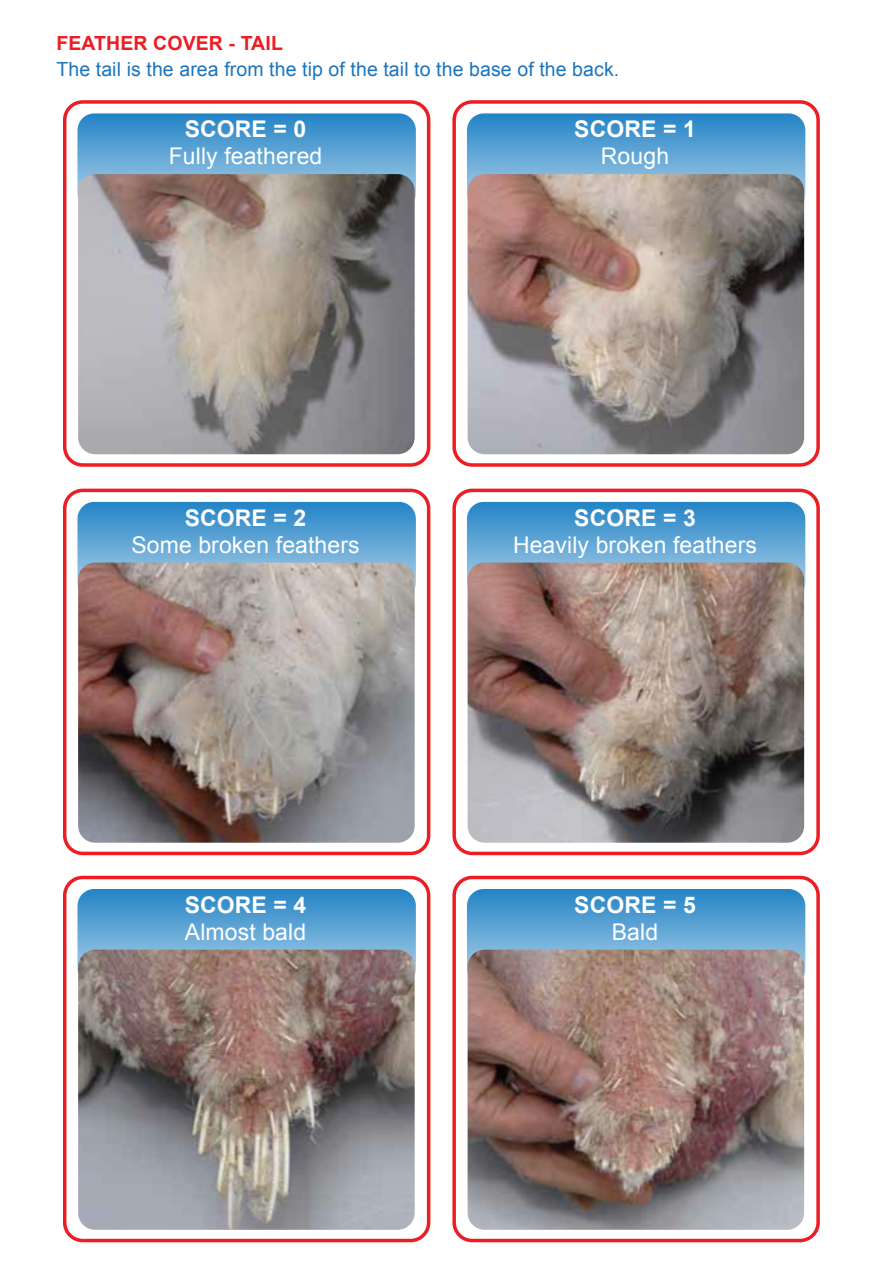
<style>
.page{position:relative;width:893px;height:1263px;background:#fff}
.page>*{position:absolute;margin:0;border:0;box-sizing:border-box;transform-origin:0 0}
.t1{font:22.95px "Arial";letter-spacing:.005em;color:#fff}
.t2{font:700 22.95px "Arial";letter-spacing:.005em;color:#fff}
.t3{font:19.5px "Arial";letter-spacing:.005em;color:#1c75bc}
.t4{font:700 19.5px "Arial";letter-spacing:.005em;color:#ed1d24}
</style>
<div class="page">
<svg style="left:77px;top:113px;width:339px;height:86px;background:#549fd2"></svg>
<div style="left:63px;top:100px;width:367px;height:367px;border:4px solid #ed1d24;border-radius:18px"></div>
<img style="left:78px;top:174px;width:337px;height:280px">
<svg style="left:467px;top:113px;width:338px;height:98px;background:#549fd2"></svg>
<div style="left:452px;top:100px;width:368px;height:367px;border:4px solid #ed1d24;border-radius:18px"></div>
<img style="left:468px;top:174px;width:336px;height:280px">
<svg style="left:77px;top:502px;width:339px;height:86px;background:#549ed1"></svg>
<div style="left:63px;top:489px;width:367px;height:366px;border:4px solid #ed1d24;border-radius:18px"></div>
<img style="left:78px;top:563px;width:337px;height:280px">
<svg style="left:467px;top:502px;width:338px;height:97px;background:#549ed1"></svg>
<div style="left:452px;top:489px;width:368px;height:366px;border:4px solid #ed1d24;border-radius:18px"></div>
<img style="left:468px;top:563px;width:336px;height:280px">
<svg style="left:77px;top:889px;width:339px;height:86px;background:#549ed1"></svg>
<div style="left:63px;top:876px;width:367px;height:366px;border:4px solid #ed1d24;border-radius:18px"></div>
<img style="left:78px;top:950px;width:337px;height:280px">
<svg style="left:467px;top:889px;width:338px;height:97px;background:#539ed1"></svg>
<div style="left:452px;top:876px;width:368px;height:366px;border:4px solid #ed1d24;border-radius:18px"></div>
<img style="left:468px;top:950px;width:336px;height:280px">
<p class="t4" style="left:56px;top:31px;width:228px">FEATHER COVER - TAIL</p>
<p class="t3" style="left:56px;top:56px;width:564px">The tail is the area from the tip of the tail to the base of the back.</p>
<p class="t2" style="left:185px;top:114px;width:123px">SCORE = 0</p>
<p class="t1" style="left:169px;top:141px;width:155px">Fully feathered</p>
<p class="t2" style="left:185px;top:503px;width:123px">SCORE = 2</p>
<p class="t1" style="left:131px;top:530px;width:230px">Some broken feathers</p>
<p class="t2" style="left:185px;top:890px;width:123px">SCORE = 4</p>
<p class="t1" style="left:185px;top:917px;width:123px">Almost bald</p>
<p class="t2" style="left:574px;top:114px;width:123px">SCORE = 1</p>
<p class="t1" style="left:601px;top:141px;width:70px">Rough</p>
<p class="t2" style="left:574px;top:503px;width:123px">SCORE = 3</p>
<p class="t1" style="left:513px;top:530px;width:245px">Heavily broken feathers</p>
<p class="t2" style="left:574px;top:890px;width:123px">SCORE = 5</p>
<p class="t1" style="left:612px;top:917px;width:48px">Bald</p>
</div>
